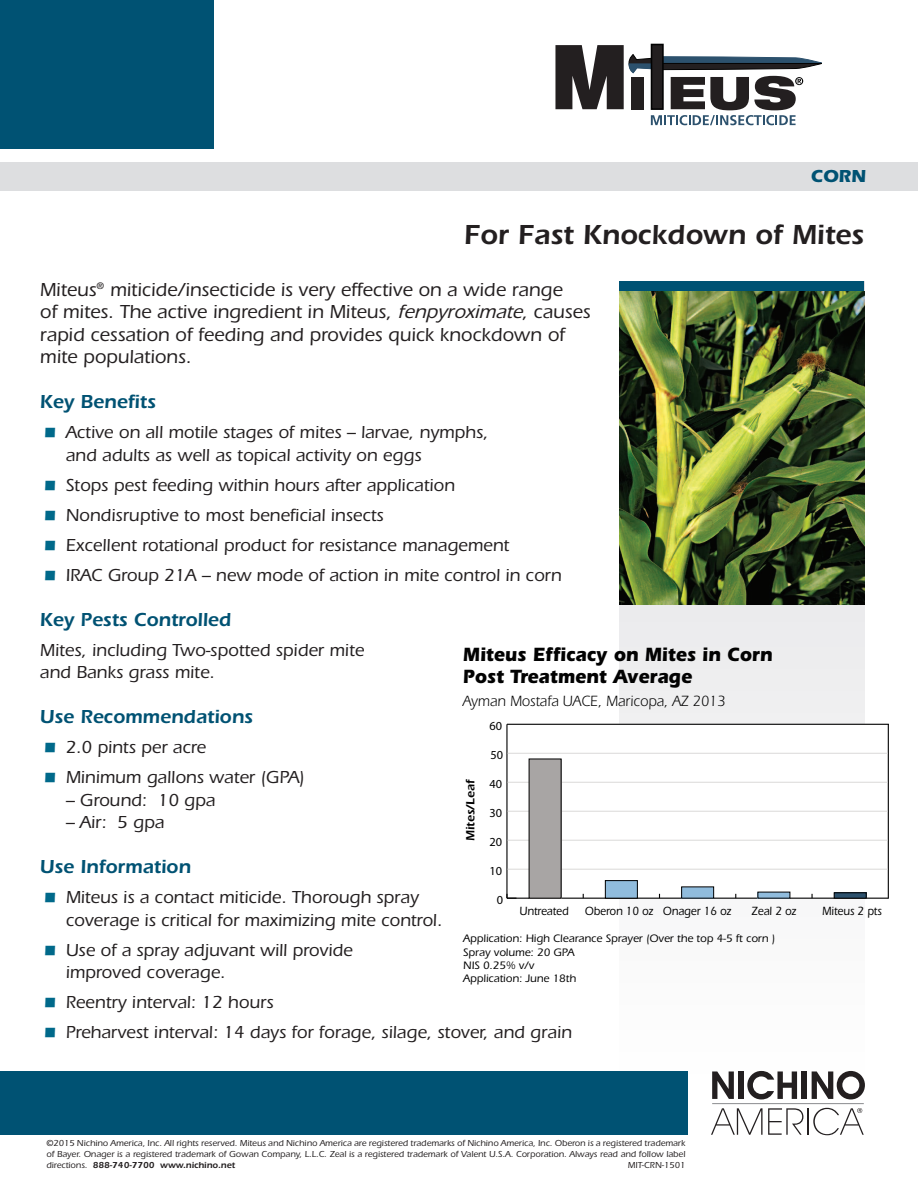
<style>
.page{position:relative;width:918px;height:1188px;background:#fff}
.page>*{position:absolute;margin:0;border:0;box-sizing:border-box;transform-origin:0 0}
.t1{font:600 28.5px "Itc Eras";color:#231f20}
.t2{font:700 19.8px/22.2px "Itc Eras";color:#020202;scale:.94 1}
.t3{font:500 19.5px/22.5px "Itc Eras";color:#231f20}
.t4{font:600 19.5px "Itc Eras";color:#005273}
.t5{font:500 18px/22.5px "Itc Eras";color:#231f20}
.t6{font:700 18px "Itc Eras";color:#005273}
.t7{font:15.3px "Itc Eras";letter-spacing:.005em;color:#020202;scale:.94 1}
.t8{font:500 12.3px "Itc Eras";color:#020202;scale:.9 1}
.t9{font:12.3px "Myriad";color:#020202}
.t10{font:600 12.3px "Itc Eras";color:#020202}
.t11{font:500 11.25px/13.5px "Itc Eras";color:#020202}
.t12{font:500 9px/10.8px "Itc Eras";color:#231f20;text-align:justify}
.s1{font-style:italic}
.s2{font-size:31.5px;color:#00698a}
.s3{font-weight:600}
</style>
<div class="page">
<div style="left:620px;top:281px;width:244px;height:797px;background:linear-gradient(to right,#f5f5f5,#f5f5f5)"></div>
<div style="left:620px;top:281px;width:244px;height:10px;background:#005273"></div>
<div style="left:651px;top:44px;width:13px;height:66px;border:2px solid #020202"></div>
<svg style="left:555px;top:45px;width:267px;height:80px"></svg>
<div style="left:0;top:162px;width:918px;height:29px;background:#dddee0"></div>
<div style="left:0;top:0;width:213px;height:148px;background:#005273"></div>
<img style="left:620px;top:291px;width:244px;height:313px">
<div style="left:0;top:1071px;width:688px;height:64px;background:#005273"></div>
<svg style="left:712px;top:1071px;width:22px;height:28px"></svg>
<div style="left:739px;top:1071px;width:5px;height:28px;background:#231f20"></div>
<div style="left:802px;top:1071px;width:5px;height:28px;background:#231f20"></div>
<svg style="left:747px;top:1071px;width:50px;height:28px"></svg>
<svg style="left:812px;top:1071px;width:53px;height:28px"></svg>
<hr style="left:712px;top:1103px;width:152px;height:1px;background:#8a8c8f">
<svg style="left:711px;top:1108px;width:153px;height:27px"></svg>
<div style="left:507px;top:724px;width:381px;height:174px;background:#fff"></div>
<hr style="left:507px;top:898px;width:381px;height:1px;background:#020202">
<hr style="left:888px;top:724px;width:1px;height:175px;background:#020202">
<hr style="left:506px;top:724px;width:2px;height:174px;background:#020202">
<svg style="left:506px;top:894px;width:10px;height:5px"></svg>
<hr style="left:508px;top:869px;width:380px;height:1px;background:#dad9d8">
<hr style="left:508px;top:840px;width:380px;height:1px;background:#dad9d8">
<hr style="left:508px;top:811px;width:380px;height:1px;background:#dad9d8">
<hr style="left:508px;top:782px;width:380px;height:1px;background:#dad9d8">
<hr style="left:508px;top:753px;width:380px;height:1px;background:#dad9d8">
<hr style="left:507px;top:724px;width:382px;height:1px;background:#020202">
<div style="left:529px;top:759px;width:32px;height:139px;background:#a8a5a4"></div>
<div style="left:605px;top:881px;width:32px;height:17px;background:#90bcdd"></div>
<div style="left:605px;top:880px;width:33px;height:18px;border:1px solid #020202"></div>
<div style="left:682px;top:887px;width:32px;height:11px;background:#90bcdd"></div>
<div style="left:758px;top:892px;width:32px;height:6px;background:#90bcdd"></div>
<div style="left:834px;top:893px;width:32px;height:5px;background:#2c516d"></div>
<p class="t6" style="left:811px;top:170px;width:57px">CORN</p>
<h1 class="t1" style="left:464px;top:225px;width:402px">For Fast Knockdown of Mites</h1>
<p class="t3" style="left:40px;top:280px;width:552px">Miteus<sup>®</sup> miticide/insecticide is very effective on a wide range<br>of mites. The active ingredient in Miteus, <span class="s1">fenpyroximate</span>, causes rapid cessation of feeding and provides quick knockdown of mite populations.</p>
<p class="t4" style="left:40px;top:395px;width:117px">Key Benefits</p>
<p class="t5" style="left:66px;top:423px;width:424px;text-indent:-25px"><span class="s2">•</span> Active on all motile stages of mites – larvae, nymphs, and adults as well as topical activity on eggs</p>
<p class="t5" style="left:41px;top:476px;width:416px"><span class="s2">•</span> Stops pest feeding within hours after application</p>
<p class="t5" style="left:41px;top:506px;width:344px"><span class="s2">•</span> Nondisruptive to most beneficial insects</p>
<p class="t5" style="left:41px;top:536px;width:470px"><span class="s2">•</span> Excellent rotational product for resistance management</p>
<p class="t5" style="left:41px;top:566px;width:522px"><span class="s2">•</span> IRAC Group 21A – new mode of action in mite control in corn</p>
<p class="t4" style="left:40px;top:613px;width:193px">Key Pests Controlled</p>
<p class="t5" style="left:40px;top:641px;width:326px">Mites, including Two-spotted spider mite and Banks grass mite.</p>
<p class="t4" style="left:40px;top:710px;width:215px">Use Recommendations</p>
<p class="t5" style="left:41px;top:738px;width:167px"><span class="s2">•</span> 2.0 pints per acre</p>
<p class="t5" style="left:41px;top:768px;width:265px"><span class="s2">•</span> Minimum gallons water (GPA)</p>
<p class="t5" style="left:66px;top:791px;width:151px">– Ground: 10 gpa</p>
<p class="t5" style="left:66px;top:813px;width:100px">– Air: 5 gpa</p>
<p class="t4" style="left:40px;top:860px;width:152px">Use Information</p>
<p class="t5" style="left:66px;top:888px;width:378px;text-indent:-25px"><span class="s2">•</span> Miteus is a contact miticide. Thorough spray coverage is critical for maximizing mite control.</p>
<p class="t5" style="left:66px;top:941px;width:289px;text-indent:-25px"><span class="s2">•</span> Use of a spray adjuvant will provide improved coverage.</p>
<p class="t5" style="left:41px;top:993px;width:234px"><span class="s2">•</span> Reentry interval: 12 hours</p>
<p class="t5" style="left:41px;top:1023px;width:533px"><span class="s2">•</span> Preharvest interval: 14 days for forage, silage, stover, and grain</p>
<p class="t2" style="left:463px;top:646px;width:331px">Miteus Efficacy on Mites in Corn<br>Post Treatment Average</p>
<p class="t7" style="left:463px;top:695px;width:281px">Ayman Mostafa UACE, Maricopa, AZ 2013</p>
<p class="t9" style="left:489px;top:722px;width:14px">60</p>
<p class="t9" style="left:491px;top:751px;width:14px">50</p>
<p class="t10" style="left:466px;top:841px;width:63px;rotate:-90deg">Mites/Leaf</p>
<p class="t9" style="left:489px;top:780px;width:14px">40</p>
<p class="t9" style="left:489px;top:809px;width:14px">30</p>
<p class="t9" style="left:489px;top:838px;width:14px">20</p>
<p class="t9" style="left:489px;top:867px;width:14px">10</p>
<p class="t9" style="left:497px;top:896px;width:8px">0</p>
<p class="t8" style="left:519px;top:907px;width:56px">Untreated</p>
<p class="t8" style="left:585px;top:907px;width:164px">Oberon 10 oz Onager 16 oz</p>
<p class="t8" style="left:752px;top:907px;width:51px">Zeal 2 oz</p>
<p class="t8" style="left:822px;top:907px;width:68px">Miteus 2 pts</p>
<p class="t11" style="left:463px;top:933px;width:313px">Application: High Clearance Sprayer (Over the top 4-5 ft corn )<br>Spray volume: 20 GPA<br>NIS 0.25% v/v<br>Application: June 18th</p>
<p class="t12" style="left:46px;top:1139px;width:640px">©2015 Nichino America, Inc. All rights reserved. Miteus and Nichino America are registered trademarks of Nichino America, Inc. Oberon is a registered trademark of Bayer. Onager is a registered trademark of Gowan Company, L.L.C. Zeal is a registered trademark of Valent U.S.A. Corporation. Always read and follow label directions. <span class="s3">888-740-7700 www.nichino.net</span></p>
<p class="t12" style="left:628px;top:1160px;width:59px">MIT-CRN-1501</p>
</div>
